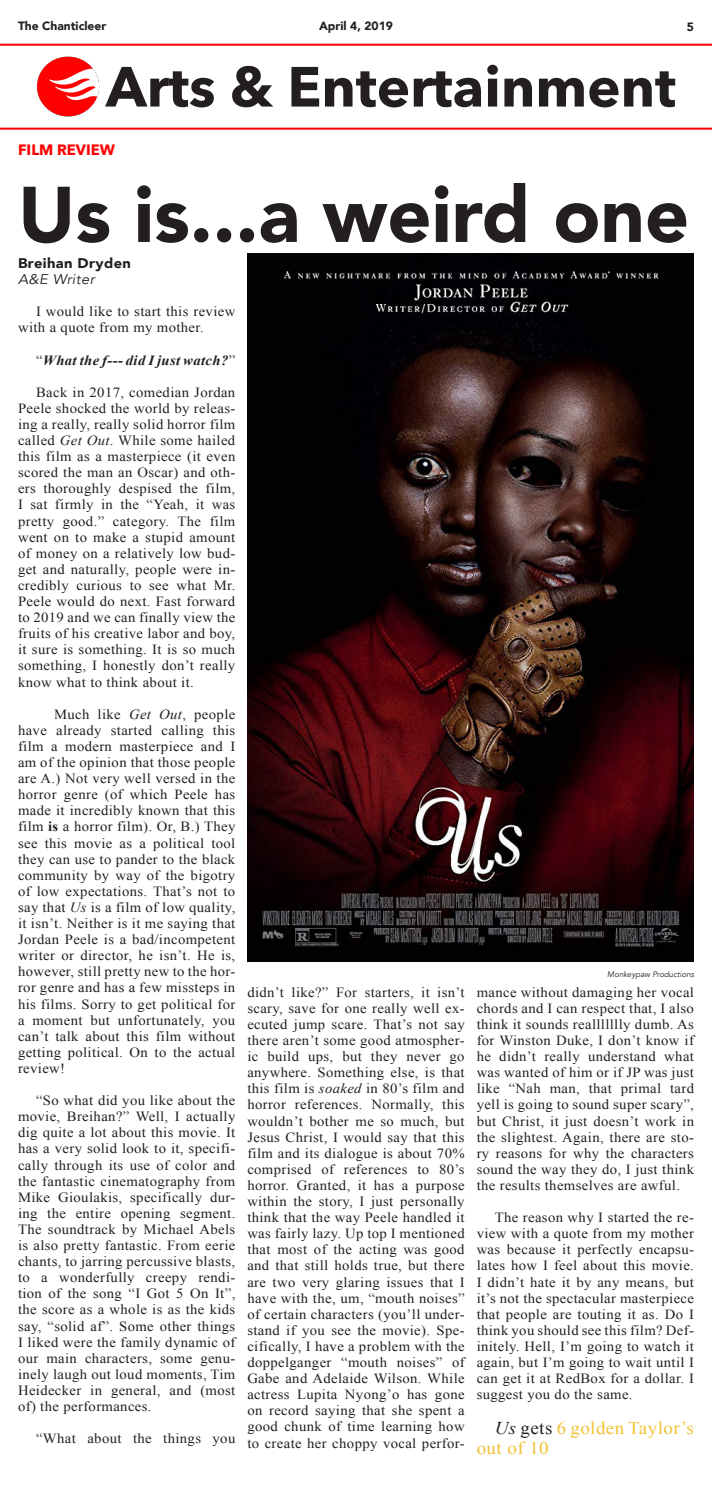
<style>
.page{position:relative;width:712px;height:1512px;background:#fff}
.page>*{position:absolute;margin:0;border:0;box-sizing:border-box;transform-origin:0 0}
.t1{font:900 78px "Avenir";color:#231f20}
.t2{font:700 56px "Avenir Next";color:#231f20}
.t3{font:18px/20.7px "Times New Roman";letter-spacing:.025em;color:#f1c232;scale:1.05 1}
.t4{font:700 15px "Avenir Next";color:#f00}
.t5{font:14px/16.1px "Times New Roman";letter-spacing:.025em;color:#231f20;text-align:justify;scale:1.05 1}
.t6{font:italic 700 14px "Times New Roman";letter-spacing:.025em;color:#231f20;scale:1.05 1}
.t7{font:900 14px "Avenir";letter-spacing:.025em;color:#231f20;scale:1.05 1}
.t8{font:italic 14px "Avenir";letter-spacing:.025em;color:#231f20;scale:1.05 1}
.t9{font:900 12px "Avenir";color:#231f20}
.t10{font:italic 8px "Avenir";color:#231f20}
.s1{font-weight:400;font-style:normal}
.s2{font-style:italic}
.s3{font-weight:700}
.s4{font-style:italic;color:#231f20}
.s5{color:#231f20}
</style>
<div class="page">
<img style="left:37px;top:56px;width:63px;height:61px">
<hr style="left:0;top:128px;width:711px;height:2px;background:#f00">
<hr style="left:0;top:44px;width:711px;height:2px;background:#f00">
<img style="left:247px;top:254px;width:446px;height:707px">
<p class="t9" style="left:18px;top:16px;width:90px">The Chanticleer</p>
<p class="t9" style="left:319px;top:16px;width:75px">April 4, 2019</p>
<p class="t9" style="left:686px;top:16px;width:9px">5</p>
<p class="t2" style="left:106px;top:38px;width:571px">Arts &amp; Entertainment</p>
<p class="t4" style="left:18px;top:136px;width:98px">FILM REVIEW</p>
<p class="t1" style="left:18px;top:148px;width:672px">Us is...a weird one</p>
<p class="t7" style="left:18px;top:251px;width:109px">Breihan Dryden</p>
<p class="t8" style="left:18px;top:271px;width:74px">A&amp;E Writer</p>
<p class="t5" style="left:18px;top:303px;width:208px;text-indent:18px">I would like to start this review with a quote from my mother.</p>
<p class="t6" style="left:36px;top:350px;width:191px"><span class="s1">“</span>What the f--- did I just watch?<span class="s1">”</span></p>
<p class="t5" style="left:18px;top:384px;width:208px;text-indent:18px">Back in 2017, comedian Jordan Peele shocked the world by releas&shy;ing a really, really solid horror film called <span class="s2">Get Out</span>. While some hailed this film as a masterpiece (it even scored the man an Oscar) and oth&shy;ers thoroughly despised the film, I sat firmly in the “Yeah, it was pretty good.” category. The film went on to make a stupid amount of money on a relatively low bud&shy;get and naturally, people were in&shy;credibly curious to see what Mr.<br>Peele would do next. Fast forward to 2019 and we can finally view the fruits of his creative labor and boy, it sure is something. It is so much something, I honestly don’t really know what to think about it.</p>
<p class="t5" style="left:18px;top:706px;width:208px;text-indent:36px">Much like <span class="s2">Get Out</span>, people have already started calling this film a modern masterpiece and I am of the opinion that those people are A.) Not very well versed in the horror genre (of which Peele has made it incredibly known that this film <span class="s3">is</span> a horror film). Or, B.) They see this movie as a political tool they can use to pander to the black community by way of the bigotry of low expectations. That’s not to say that <span class="s2">Us</span> is a film of low quality, it isn’t. Neither is it me saying that Jordan Peele is a bad/incompetent writer or director, he isn’t. He is, however, still pretty new to the hor&shy;ror genre and has a few missteps in his films. Sorry to get political for a moment but unfortunately, you can’t talk about this film without getting political. On to the actual review!</p>
<p class="t5" style="left:18px;top:1092px;width:208px;text-indent:18px">“So what did you like about the movie, Breihan?” Well, I actually dig quite a lot about this movie. It has a very solid look to it, specifi&shy;cally through its use of color and the fantastic cinematography from Mike Gioulakis, specifically dur&shy;ing the entire opening segment.<br>The soundtrack by Michael Abels is also pretty fantastic. From eerie chants, to jarring percussive blasts, to a wonderfully creepy rendi&shy;tion of the song “I Got 5 On It”, the score as a whole is as the kids say, “solid af”. Some other things I liked were the family dynamic of our main characters, some genu&shy;inely laugh out loud moments, Tim Heidecker in general, and (most of) the performances.</p>
<p class="t5" style="left:36px;top:1430px;width:191px">“What about the things you</p>
<p class="t10" style="left:607px;top:969px;width:88px">Monkeypaw Productions</p>
<p class="t5" style="left:247px;top:984px;width:208px">didn’t like?” For starters, it isn’t scary, save for one really well ex&shy;ecuted jump scare. That’s not say there aren’t some good atmospher&shy;ic build ups, but they never go anywhere. Something else, is that this film is <span class="s2">soaked</span> in 80’s film and horror references. Normally, this wouldn’t bother me so much, but Jesus Christ, I would say that this film and its dialogue is about 70% comprised of references to 80’s horror. Granted, it has a purpose within the story, I just personally think that the way Peele handled it was fairly lazy. Up top I mentioned that most of the acting was good and that still holds true, but there are two very glaring issues that I have with the, um, “mouth noises” of certain characters (you’ll under&shy;stand if you see the movie). Spe&shy;cifically, I have a problem with the doppelganger “mouth noises” of Gabe and Adelaide Wilson. While actress Lupita Nyong’o has gone on record saying that she spent a good chunk of time learning how to create her choppy vocal perfor-</p>
<p class="t5" style="left:476px;top:984px;width:208px">mance without damaging her vocal chords and I can respect that, I also think it sounds reallllllly dumb. As for Winston Duke, I don’t know if he didn’t really understand what was wanted of him or if JP was just like “Nah man, that primal tard yell is going to sound super scary”, but Christ, it just doesn’t work in the slightest. Again, there are sto&shy;ry reasons for why the characters sound the way they do, I just think the results themselves are awful.</p>
<p class="t5" style="left:476px;top:1209px;width:208px;text-indent:18px">The reason why I started the re&shy;view with a quote from my mother was because it perfectly encapsu&shy;lates how I feel about this movie.<br>I didn’t hate it by any means, but it’s not the spectacular masterpiece that people are touting it as. Do I think you should see this film? Def&shy;initely. Hell, I’m going to watch it again, but I’m going to wait until I can get it at RedBox for a dollar. I suggest you do the same.</p>
<p class="t3" style="left:476px;top:1417px;width:208px;text-indent:18px"><span class="s4">Us</span> <span class="s5">gets</span> 6 golden Taylor’s out of 10</p>
</div>
